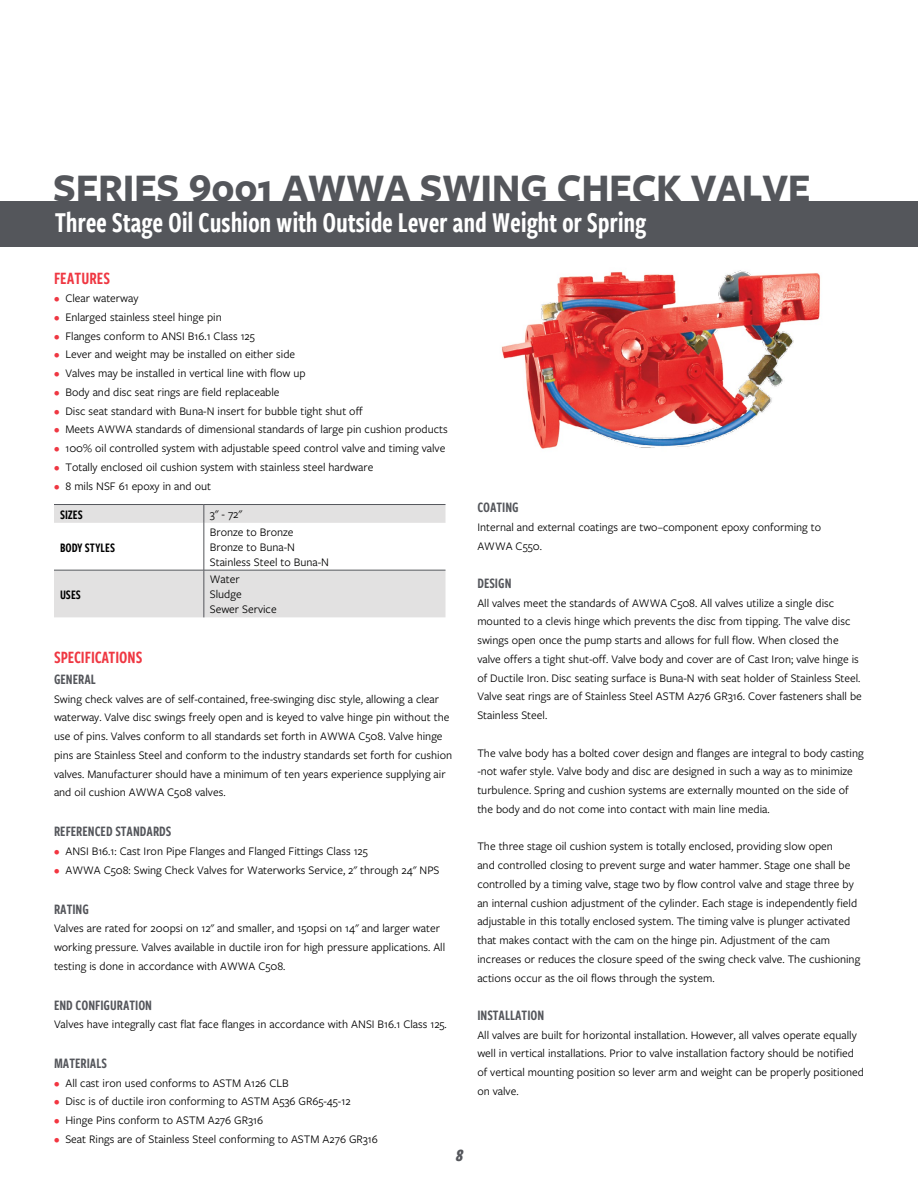
<style>
.page{position:relative;width:918px;height:1188px;background:#fff}
.page>*{position:absolute;margin:0;border:0;box-sizing:border-box;transform-origin:0 0}
.t1{font:700 40.5px "Freight Sans Pro";letter-spacing:-.01em;color:#54565b}
.t2{font:30px "Freight Sans Cmp Pro Semi";letter-spacing:-.01em;color:#fff}
.t3{font:18px "Freight Sans Cmp Pro Semi";color:#ef3742}
.t4{font:italic 700 18px "Freight Sans Cmp Pro";color:#54565b}
.t5{font:15px "Freight Sans Cmp Pro Semi";color:#54565b}
.t6{font:13.5px "Freight Sans Cmp Pro Semi";color:#000}
.t7{font:12px/18.8px "Freight Sans Pro";color:#000}
.s1{color:#ef3742}
.s2{color:#f33540}
</style>
<div class="page">
<div style="left:0;top:201px;width:918px;height:46px;background:#54565b"></div>
<img style="left:501px;top:270px;width:320px;height:179px">
<div style="left:54px;top:571px;width:392px;height:46px;background:#e2e1e1"></div>
<hr style="left:54px;top:504px;width:150px;height:1px;background:#54565b">
<svg style="left:54px;top:505px;width:392px;height:65px"></svg>
<hr style="left:204px;top:504px;width:242px;height:1px;background:#54565b">
<hr style="left:204px;top:523px;width:1px;height:47px;background:#54565b">
<hr style="left:54px;top:570px;width:150px;height:1px;background:#54565b">
<hr style="left:204px;top:570px;width:1px;height:47px;background:#54565b">
<hr style="left:204px;top:570px;width:242px;height:1px;background:#54565b">
<h1 class="t1" style="left:53px;top:160px;width:759px">SERIES 9001 AWWA SWING CHECK VALVE</h1>
<h2 class="t2" style="left:55px;top:202px;width:593px">Three Stage Oil Cushion with Outside Lever and Weight or Spring</h2>
<h3 class="t3" style="left:54px;top:265px;width:58px">FEATURES</h3>
<p class="t7" style="left:54px;top:288px;width:86px"><span class="s1">•</span> Clear waterway</p>
<p class="t7" style="left:54px;top:307px;width:169px"><span class="s1">•</span> Enlarged stainless steel hinge pin</p>
<p class="t7" style="left:54px;top:326px;width:202px"><span class="s1">•</span> Flanges conform to ANSI B16.1 Class 125</p>
<p class="t7" style="left:54px;top:345px;width:243px"><span class="s1">•</span> Lever and weight may be installed on either side</p>
<p class="t7" style="left:54px;top:363px;width:253px"><span class="s1">•</span> Valves may be installed in vertical line with flow up</p>
<p class="t7" style="left:54px;top:382px;width:227px"><span class="s1">•</span> Body and disc seat rings are field replaceable</p>
<p class="t7" style="left:54px;top:401px;width:310px"><span class="s1">•</span> Disc seat standard with Buna-N insert for bubble tight shut off</p>
<p class="t7" style="left:54px;top:420px;width:395px"><span class="s1">•</span> Meets AWWA standards of dimensional standards of large pin cushion products</p>
<p class="t7" style="left:54px;top:438px;width:393px"><span class="s1">•</span> 100% oil controlled system with adjustable speed control valve and timing valve</p>
<p class="t7" style="left:54px;top:457px;width:321px"><span class="s1">•</span> Totally enclosed oil cushion system with stainless steel hardware</p>
<p class="t7" style="left:54px;top:476px;width:159px"><span class="s1">•</span> 8 mils NSF 61 epoxy in and out</p>
<p class="t6" style="left:60px;top:505px;width:24px">SIZES</p>
<p class="t7" style="left:210px;top:504px;width:34px">3" - 72"</p>
<p class="t6" style="left:60px;top:538px;width:57px">BODY STYLES</p>
<p class="t7" style="left:210px;top:524px;width:121px;line-height:15px">Bronze to Bronze<br>Bronze to Buna-N<br>Stainless Steel to Buna-N</p>
<p class="t6" style="left:60px;top:585px;width:22px">USES</p>
<p class="t7" style="left:210px;top:571px;width:68px;line-height:15px">Water<br>Sludge<br>Sewer Service</p>
<h3 class="t3" style="left:54px;top:645px;width:90px">SPECIFICATIONS</h3>
<p class="t5" style="left:54px;top:669px;width:43px">GENERAL</p>
<p class="t7" style="left:54px;top:689px;width:400px">Swing check valves are of self-contained, free-swinging disc style, allowing a clear waterway. Valve disc swings freely open and is keyed to valve hinge pin without the use of pins. Valves conform to all standards set forth in AWWA C508. Valve hinge pins are Stainless Steel and conform to the industry standards set forth for cushion valves. Manufacturer should have a minimum of ten years experience supplying air and oil cushion AWWA C508 valves.</p>
<p class="t5" style="left:54px;top:821px;width:119px">REFERENCED STANDARDS</p>
<p class="t7" style="left:54px;top:841px;width:315px"><span class="s2">•</span> ANSI B16.1: Cast Iron Pipe Flanges and Flanged Fittings Class 125</p>
<p class="t7" style="left:54px;top:860px;width:387px"><span class="s2">•</span> AWWA C508: Swing Check Valves for Waterworks Service, 2" through 24" NPS</p>
<p class="t5" style="left:54px;top:898px;width:36px">RATING</p>
<p class="t7" style="left:54px;top:918px;width:393px">Valves are rated for 200psi on 12" and smaller, and 150psi on 14" and larger water working pressure. Valves available in ductile iron for high pressure applications. All testing is done in accordance with AWWA C508.</p>
<p class="t5" style="left:54px;top:994px;width:100px">END CONFIGURATION</p>
<p class="t7" style="left:54px;top:1014px;width:394px">Valves have integrally cast flat face flanges in accordance with ANSI B16.1 Class 125.</p>
<p class="t5" style="left:54px;top:1053px;width:55px">MATERIALS</p>
<p class="t7" style="left:54px;top:1073px;width:236px"><span class="s2">•</span> All cast iron used conforms to ASTM A126 CLB</p>
<p class="t7" style="left:54px;top:1092px;width:298px"><span class="s2">•</span> Disc is of ductile iron conforming to ASTM A536 GR65-45-12</p>
<p class="t7" style="left:54px;top:1110px;width:211px"><span class="s2">•</span> Hinge Pins conform to ASTM A276 GR316</p>
<p class="t7" style="left:54px;top:1129px;width:325px"><span class="s2">•</span> Seat Rings are of Stainless Steel conforming to ASTM A276 GR316</p>
<h3 class="t4" style="left:455px;top:1143px;width:13px">8</h3>
<p class="t5" style="left:477px;top:497px;width:43px">COATING</p>
<p class="t7" style="left:477px;top:517px;width:345px">Internal and external coatings are two–component epoxy conforming to<br>AWWA C550.</p>
<p class="t5" style="left:477px;top:573px;width:36px">DESIGN</p>
<p class="t7" style="left:477px;top:593px;width:386px">All valves meet the standards of AWWA C508. All valves utilize a single disc mounted to a clevis hinge which prevents the disc from tipping. The valve disc swings open once the pump starts and allows for full flow. When closed the valve offers a tight shut-off. Valve body and cover are of Cast Iron; valve hinge is of Ductile Iron. Disc seating surface is Buna-N with seat holder of Stainless Steel.<br>Valve seat rings are of Stainless Steel ASTM A276 GR316. Cover fasteners shall be Stainless Steel.</p>
<p class="t7" style="left:477px;top:743px;width:388px">The valve body has a bolted cover design and flanges are integral to body casting -not wafer style. Valve body and disc are designed in such a way as to minimize turbulence. Spring and cushion systems are externally mounted on the side of the body and do not come into contact with main line media.</p>
<p class="t7" style="left:477px;top:837px;width:384px">The three stage oil cushion system is totally enclosed, providing slow open<br>and controlled closing to prevent surge and water hammer. Stage one shall be controlled by a timing valve, stage two by flow control valve and stage three by an internal cushion adjustment of the cylinder. Each stage is independently field adjustable in this totally enclosed system. The timing valve is plunger activated that makes contact with the cam on the hinge pin. Adjustment of the cam increases or reduces the closure speed of the swing check valve. The cushioning actions occur as the oil flows through the system.</p>
<p class="t5" style="left:477px;top:1005px;width:68px">INSTALLATION</p>
<p class="t7" style="left:477px;top:1025px;width:388px">All valves are built for horizontal installation. However, all valves operate equally well in vertical installations. Prior to valve installation factory should be notified of vertical mounting position so lever arm and weight can be properly positioned on valve.</p>
</div>
